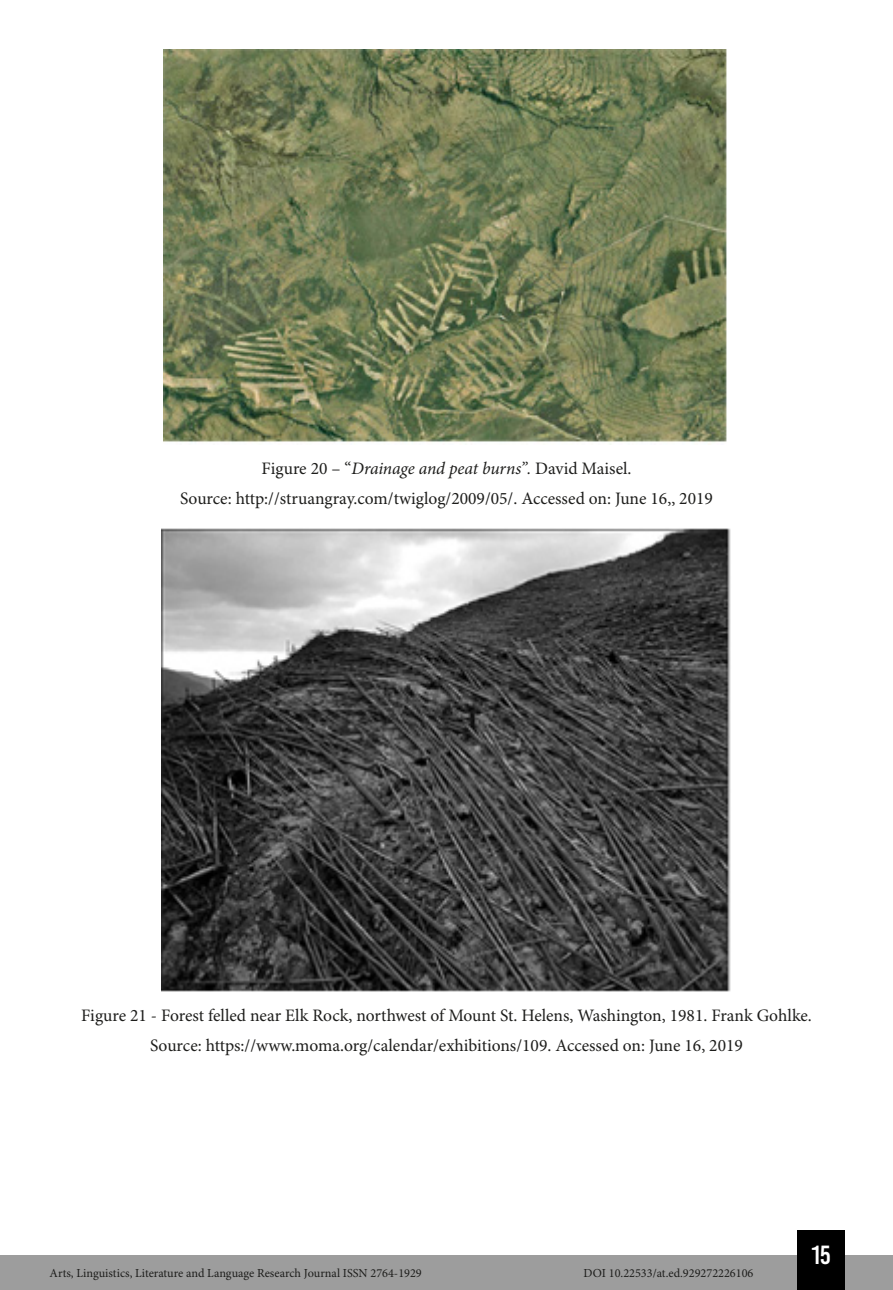
<style>
.page{position:relative;width:893px;height:1290px;background:#fff}
.page>*{position:absolute;margin:0;border:0;box-sizing:border-box;transform-origin:0 0}
.t1{font:26.25px "Bebas Kai";color:#fff}
.t2{font:17.5px/29.4px "Minion Pro";color:#1d1d1b;text-align:center}
.t3{font:12.25px "Minion Pro";color:#1d1d1b}
.s1{font-style:italic}
</style>
<div class="page">
<div style="left:0;top:1255px;width:893px;height:35px;background:#9d9d9d"></div>
<div style="left:797px;top:1230px;width:48px;height:60px;background:#000"></div>
<img style="left:164px;top:50px;width:563px;height:395px">
<img style="left:162px;top:528px;width:569px;height:464px">
<p class="t2" style="left:180px;top:455px;width:534px">Figure 20 – “<span class="s1">Drainage and peat burns”.</span> David Maisel.<br>Source: http://struangray.com/twiglog/2009/05/. Accessed on: June 16,, 2019</p>
<p class="t2" style="left:81px;top:1002px;width:732px">Figure 21 - Forest felled near Elk Rock, northwest of Mount St. Helens, Washington, 1981. Frank Gohlke.<br>Source: https://www.moma.org/calendar/exhibitions/109. Accessed on: June 16, 2019</p>
<p class="t3" style="left:50px;top:1266px;width:374px">Arts, Linguistics, Literature and Language Research Journal ISSN 2764-1929</p>
<p class="t3" style="left:584px;top:1266px;width:171px">DOI 10.22533/at.ed.929272226106</p>
<h1 class="t1" style="left:811px;top:1241px;width:21px">15</h1>
</div>
